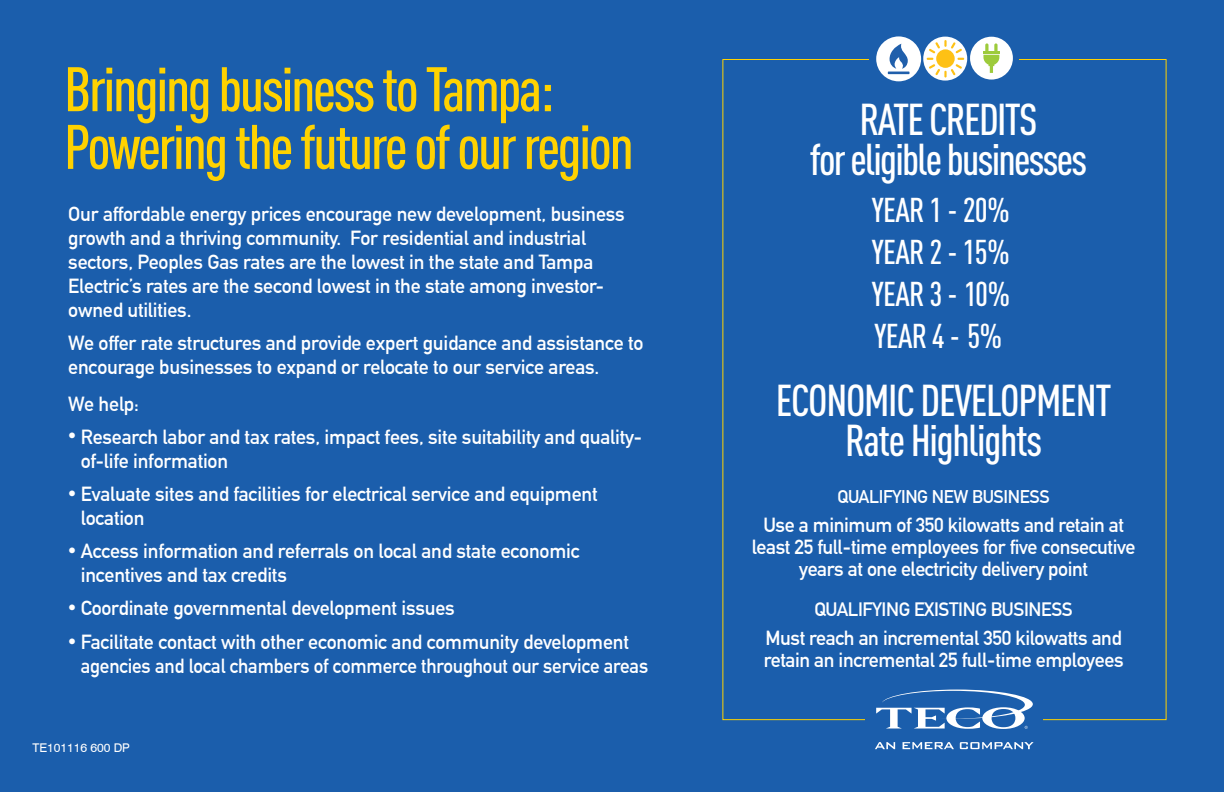
<style>
.page{position:relative;width:1224px;height:792px;background:#1b5eac}
.page>*{position:absolute;margin:0;border:0;box-sizing:border-box;transform-origin:0 0}
.t1{font:500 61.8px/57.6px "DIN Cond";letter-spacing:-.04em;color:#ffd200}
.t2{font:500 44px/40px "DIN Cond";letter-spacing:-.04em;color:#fff;text-align:center}
.t3{font:500 34px/42px "DIN Cond";letter-spacing:-.02em;color:#fff;text-align:justify}
.t4{font:700 20px/24px "DIN Alternate";letter-spacing:-.01em;color:#fff}
.t5{font:700 19px "DIN Alternate";letter-spacing:-.02em;color:#fff}
.t6{font:700 18px "DIN Alternate";letter-spacing:-.02em;color:#fff}
.t7{font:12px "Swiss 721 BT";letter-spacing:-.005em;color:#fff}
.s1{font-size:16px}
</style>
<div class="page">
<div style="left:876px;top:36px;width:45px;height:45px;background:#fff;border-radius:50%"></div>
<svg style="left:890px;top:44px;width:18px;height:25px"></svg>
<hr style="left:888px;top:72px;width:22px;height:2px;background:#205fab">
<svg style="left:923px;top:37px;width:44px;height:44px"></svg>
<svg style="left:927px;top:40px;width:37px;height:38px"></svg>
<div style="left:970px;top:37px;width:43px;height:43px;background:#fff;border-radius:50%"></div>
<svg style="left:983px;top:43px;width:17px;height:30px"></svg>
<svg style="left:875px;top:742px;width:20px;height:7px"></svg>
<svg style="left:903px;top:742px;width:51px;height:7px"></svg>
<svg style="left:960px;top:742px;width:74px;height:7px"></svg>
<svg style="left:876px;top:690px;width:157px;height:39px"></svg>
<h1 class="t1" style="left:64px;top:59px;width:571px">Bringing business to Tampa:<br>Powering the future of our region</h1>
<p class="t4" style="left:68px;top:201px;width:558px">Our affordable energy prices encourage new development, business growth and a thriving community. For residential and industrial sectors, Peoples Gas rates are the lowest in the state and Tampa Electric’s rates are the second lowest in the state among investor&shy;owned utilities.</p>
<p class="t4" style="left:68px;top:329px;width:577px">We offer rate structures and provide expert guidance and assistance to encourage businesses to expand or relocate to our service areas.</p>
<p class="t4" style="left:68px;top:391px;width:72px">We help:</p>
<p class="t4" style="left:81px;top:423px;width:563px;text-indent:-12px"><span class="s1">•</span> Research labor and tax rates, impact fees, site suitability and quality&shy;of-life information</p>
<p class="t4" style="left:81px;top:480px;width:518px;text-indent:-12px"><span class="s1">•</span> Evaluate sites and facilities for electrical service and equipment location</p>
<p class="t4" style="left:81px;top:538px;width:500px;text-indent:-12px"><span class="s1">•</span> Access information and referrals on local and state economic incentives and tax credits</p>
<p class="t4" style="left:68px;top:595px;width:388px"><span class="s1">•</span> Coordinate governmental development issues</p>
<p class="t4" style="left:81px;top:628px;width:569px;text-indent:-12px"><span class="s1">•</span> Facilitate contact with other economic and community development agencies and local chambers of commerce throughout our service areas</p>
<p class="t7" style="left:32px;top:740px;width:99px">TE101116 600 DP</p>
<h2 class="t2" style="left:810px;top:99px;width:279px">RATE CREDITS<br>for eligible businesses</h2>
<h3 class="t3" style="left:872px;top:188px;width:140px">YEAR 1 - 20% YEAR 2 - 15% YEAR 3 - 10% YEAR 4 - 5%</h3>
<h2 class="t2" style="left:776px;top:380px;width:337px">ECONOMIC DEVELOPMENT<br>Rate Highlights</h2>
<p class="t6" style="left:838px;top:483px;width:214px">QUALIFYING NEW BUSINESS</p>
<p class="t4" style="left:752px;top:513px;width:385px;line-height:22px;text-align:center">Use a minimum of 350 kilowatts and retain at least 25 full-time employees for five consecutive years at one electricity delivery point</p>
<p class="t5" style="left:815px;top:595px;width:260px">QUALIFYING EXISTING BUSINESS</p>
<p class="t4" style="left:764px;top:626px;width:361px;line-height:22px">Must reach an incremental 350 kilowatts and retain an incremental 25 full-time employees</p>
</div>
